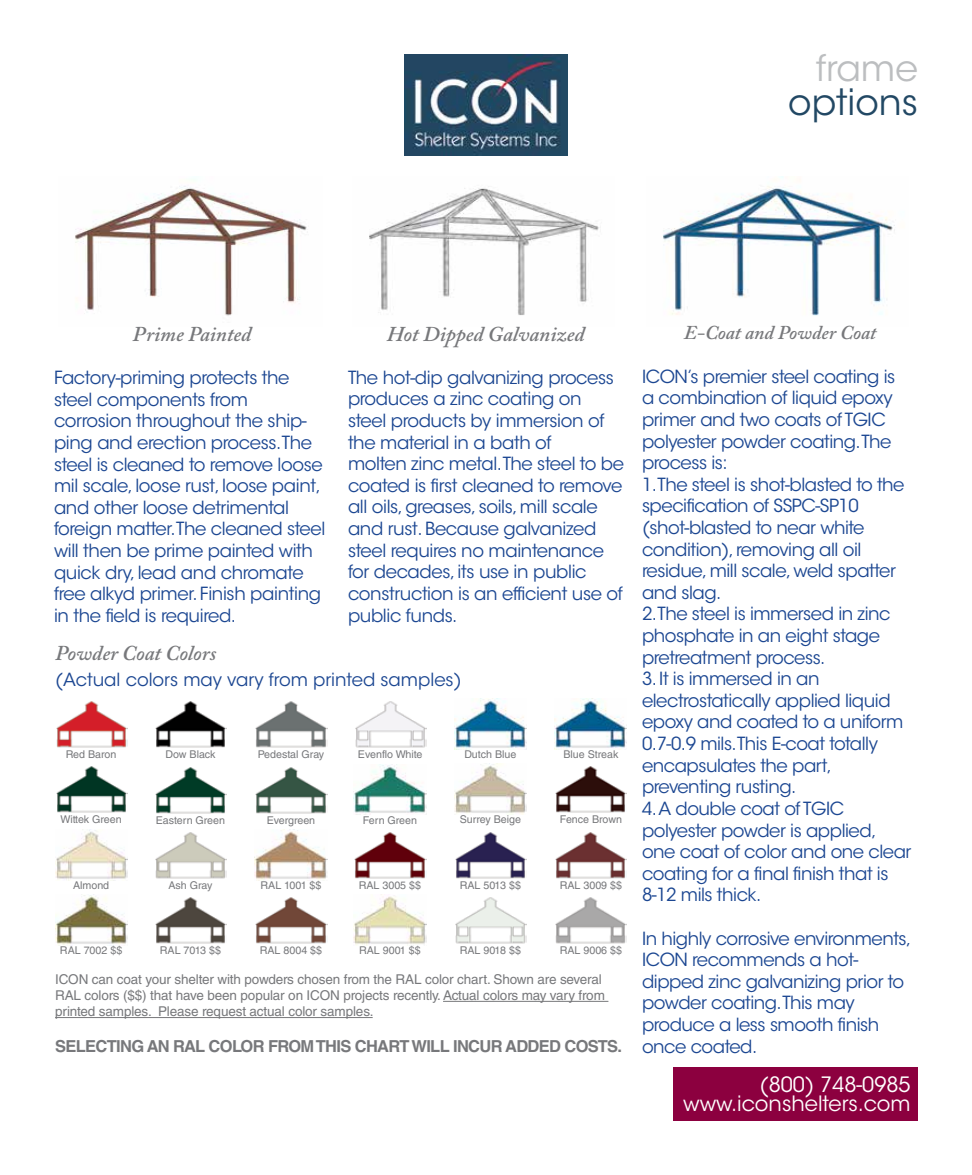
<style>
.page{position:relative;width:972px;height:1175px;background:#fff}
.page>*{position:absolute;margin:0;border:0;box-sizing:border-box;transform-origin:0 0}
.t1{font:36px "ITC Avant Garde Std";color:#224864}
.t2{font:36px "ITC Avant Garde Std";color:#bcbec0}
.t3{font:italic 600 21px "Adobe Caslon Pro";color:#77787b}
.t4{font:21px/19.5px "ITC Avant Garde Std";color:#fff;text-align:right}
.t5{font:italic 600 19.5px "Adobe Caslon Pro";color:#77787b}
.t6{font:18px/21.6px "ITC Avant Garde Std";letter-spacing:-.025em;color:#1c4792}
.t7{font:18px "ITC Avant Garde Std";color:#1c4792}
.t8{font:700 16.5px "Helvetica LT Std";letter-spacing:-.04em;color:#77787b}
.t9{font:13.5px/16.2px "Helvetica LT Std";letter-spacing:-.01em;color:#77787b}
.t10{font:10.65px "Helvetica LT Std";color:#77787b}
</style>
<div class="page">
<img style="left:405px;top:54px;width:162px;height:102px">
<div style="left:674px;top:1067px;width:244px;height:53px;background:#8c003f"></div>
<img style="left:75px;top:186px;width:232px;height:130px">
<img style="left:369px;top:186px;width:230px;height:129px">
<img style="left:663px;top:177px;width:232px;height:139px">
<img style="left:56px;top:701px;width:71px;height:47px">
<img style="left:155px;top:701px;width:71px;height:47px">
<img style="left:255px;top:701px;width:72px;height:47px">
<img style="left:454px;top:698px;width:72px;height:51px">
<img style="left:355px;top:701px;width:71px;height:47px">
<img style="left:555px;top:699px;width:72px;height:50px">
<img style="left:56px;top:766px;width:71px;height:47px">
<img style="left:155px;top:767px;width:71px;height:47px">
<img style="left:255px;top:767px;width:72px;height:47px">
<img style="left:454px;top:764px;width:72px;height:50px">
<img style="left:354px;top:764px;width:72px;height:49px">
<img style="left:555px;top:766px;width:72px;height:47px">
<img style="left:55px;top:830px;width:72px;height:50px">
<img style="left:155px;top:832px;width:71px;height:47px">
<img style="left:55px;top:894px;width:72px;height:51px">
<img style="left:155px;top:897px;width:71px;height:47px">
<img style="left:255px;top:830px;width:72px;height:50px">
<img style="left:455px;top:897px;width:71px;height:47px">
<img style="left:354px;top:832px;width:72px;height:47px">
<img style="left:555px;top:897px;width:72px;height:47px">
<img style="left:455px;top:832px;width:71px;height:47px">
<hr style="left:443px;top:1001px;width:165px;height:1px;background:#77787b">
<hr style="left:55px;top:1017px;width:318px;height:1px;background:#77787b">
<img style="left:255px;top:897px;width:72px;height:47px">
<img style="left:354px;top:894px;width:72px;height:51px">
<img style="left:555px;top:832px;width:72px;height:47px">
<h1 class="t2" style="left:816px;top:46px;width:103px">frame</h1>
<h1 class="t1" style="left:788px;top:80px;width:131px">options</h1>
<p class="t3" style="left:133px;top:321px;width:120px">Prime Painted</p>
<p class="t6" style="left:54px;top:367px;width:273px">Factory-priming protects the steel components from corrosion throughout the ship&shy;ping and erection process.The steel is cleaned to remove loose mil scale, loose rust, loose paint, and other loose detrimental foreign matter.The cleaned steel will then be prime painted with quick dry, lead and chromate free alkyd primer. Finish painting in the field is required.</p>
<p class="t3" style="left:387px;top:321px;width:199px">Hot Dipped Galvanized</p>
<p class="t6" style="left:348px;top:367px;width:277px">The hot-dip galvanizing process produces a zinc coating on steel products by immersion of the material in a bath of<br>molten zinc metal.The steel to be coated is first cleaned to remove all oils, greases, soils, mill scale and rust. Because galvanized steel requires no maintenance for decades, its use in public construction is an efficient use of public funds.</p>
<p class="t3" style="left:55px;top:640px;width:163px">Powder Coat Colors</p>
<p class="t7" style="left:55px;top:668px;width:408px">(Actual colors may vary from printed samples)</p>
<p class="t10" style="left:66px;top:748px;width:52px">Red Baron</p>
<p class="t10" style="left:165px;top:748px;width:52px">Dow Black</p>
<p class="t10" style="left:258px;top:748px;width:68px">Pedestal Gray</p>
<p class="t10" style="left:358px;top:748px;width:66px">Evenflo White</p>
<p class="t10" style="left:464px;top:748px;width:54px">Dutch Blue</p>
<p class="t10" style="left:563px;top:748px;width:57px">Blue Streak</p>
<p class="t10" style="left:61px;top:813px;width:63px">Wittek Green</p>
<p class="t10" style="left:156px;top:814px;width:71px">Eastern Green</p>
<p class="t10" style="left:267px;top:814px;width:50px">Evergreen</p>
<p class="t10" style="left:363px;top:813px;width:56px">Fern Green</p>
<p class="t10" style="left:460px;top:813px;width:63px">Surrey Beige</p>
<p class="t10" style="left:560px;top:813px;width:64px">Fence Brown</p>
<p class="t10" style="left:73px;top:879px;width:38px">Almond</p>
<p class="t10" style="left:168px;top:879px;width:46px">Ash Gray</p>
<p class="t10" style="left:60px;top:944px;width:64px">RAL 7002 $$</p>
<p class="t10" style="left:160px;top:944px;width:63px">RAL 7013 $$</p>
<p class="t10" style="left:261px;top:879px;width:62px">RAL 1001 $$</p>
<p class="t10" style="left:359px;top:879px;width:64px">RAL 3005 $$</p>
<p class="t10" style="left:460px;top:879px;width:63px">RAL 5013 $$</p>
<p class="t10" style="left:560px;top:879px;width:64px">RAL 3009 $$</p>
<p class="t10" style="left:260px;top:944px;width:64px">RAL 8004 $$</p>
<p class="t10" style="left:359px;top:944px;width:63px">RAL 9001 $$</p>
<p class="t10" style="left:460px;top:944px;width:63px">RAL 9018 $$</p>
<p class="t10" style="left:560px;top:944px;width:64px">RAL 9006 $$</p>
<p class="t9" style="left:55px;top:971px;width:551px">ICON can coat your shelter with powders chosen from the RAL color chart. Shown are several<br>RAL colors ($$) that have been popular on ICON projects recently. Actual colors may vary from printed samples. Please request actual color samples.</p>
<p class="t8" style="left:55px;top:1036px;width:569px">SELECTING AN RAL COLOR FROM THIS CHART WILL INCUR ADDED COSTS.</p>
<p class="t5" style="left:684px;top:321px;width:194px">E-Coat and Powder Coat</p>
<p class="t6" style="left:642px;top:365px;width:264px">ICON’s premier steel coating is a combination of liquid epoxy primer and two coats of TGIC polyester powder coating.The process is:<br>1.The steel is shot-blasted to the specification of SSPC-SP10 (shot-blasted to near white condition), removing all oil residue, mill scale, weld spatter and slag.<br>2.The steel is immersed in zinc phosphate in an eight stage pretreatment process.</p>
<p class="t6" style="left:642px;top:668px;width:263px">3. It is immersed in an electrostatically applied liquid epoxy and coated to a uniform<br>0.7-0.9 mils.This E-coat totally encapsulates the part, preventing rusting.</p>
<p class="t6" style="left:642px;top:797px;width:271px">4. A double coat of TGIC polyester powder is applied, one coat of color and one clear coating for a final finish that is<br>8-12 mils thick.</p>
<p class="t6" style="left:642px;top:927px;width:271px">In highly corrosive environments,<br>ICON recommends a hot&shy;dipped zinc galvanizing prior to powder coating.This may produce a less smooth finish once coated.</p>
<p class="t4" style="left:683px;top:1074px;width:229px">(800) 748-0985 www.iconshelters.com</p>
</div>
